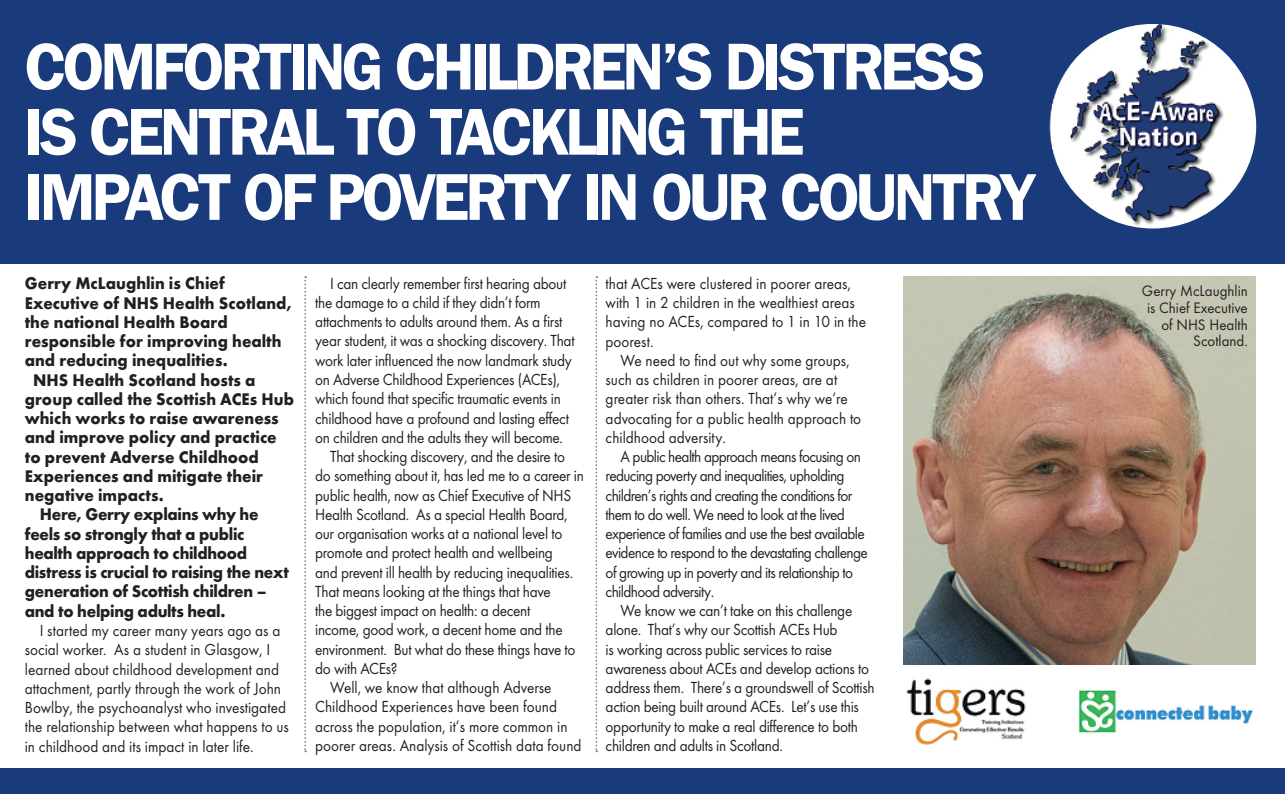
<style>
.page{position:relative;width:1285px;height:794px;background:#fff}
.page>*{position:absolute;margin:0;border:0;box-sizing:border-box;transform-origin:0 0}
.t1{font:600 66.5px/65.1px "ITC Franklin Gothic Std";letter-spacing:-.06em;color:#fff;scale:.95 1}
.t2{font:700 17.5px "Function";color:#231f20;scale:.95 1}
.t3{font:700 17.5px "Function";letter-spacing:-.02em;color:#231f20;scale:.95 1}
.t4{font:16.62px/19.2px "Function";letter-spacing:-.02em;color:#231f20;scale:.92 1}
.t5{font:16.62px/19.2px "Function";color:#231f20;scale:.92 1}
.t6{font:16.62px/19.2px "Function";letter-spacing:-.04em;color:#231f20;scale:.92 1}
.t7{font:15.75px/16.6px "Function";color:#231f20;text-align:right;scale:.95 1}
</style>
<div class="page">
<svg style="left:304px;top:276px;width:2px;height:476px"></svg>
<svg style="left:595px;top:276px;width:2px;height:476px"></svg>
<img style="left:903px;top:276px;width:352px;height:389px">
<div style="left:0;top:0;width:1285px;height:263px;background:#1a3b7b"></div>
<img style="left:1049px;top:24px;width:207px;height:204px;border-radius:50%">
<img style="left:906px;top:678px;width:120px;height:66px">
<img style="left:1078px;top:690px;width:175px;height:44px">
<div style="left:0;top:768px;width:1285px;height:26px;background:#1a3b7b"></div>
<h1 class="t1" style="left:25px;top:34px;width:1066px">COMFORTING CHILDREN’S DISTRESS<br>IS CENTRAL TO TACKLING THE<br>IMPACT OF POVERTY IN OUR COUNTRY</h1>
<p class="t2" style="left:25px;top:273px;width:212px">Gerry McLaughlin is Chief</p>
<p class="t2" style="left:25px;top:292px;width:283px">Executive of NHS Health Scotland,</p>
<p class="t2" style="left:25px;top:312px;width:215px">the national Health Board</p>
<p class="t2" style="left:25px;top:331px;width:272px">responsible for improving health</p>
<p class="t2" style="left:25px;top:350px;width:215px">and reducing inequalities.</p>
<p class="t2" style="left:33px;top:369px;width:236px">NHS Health Scotland hosts a</p>
<p class="t2" style="left:25px;top:389px;width:285px">group called the Scottish ACEs Hub</p>
<p class="t2" style="left:25px;top:408px;width:269px">which works to raise awareness</p>
<p class="t2" style="left:25px;top:427px;width:267px">and improve policy and practice</p>
<p class="t2" style="left:25px;top:446px;width:248px">to prevent Adverse Childhood</p>
<p class="t2" style="left:25px;top:466px;width:252px">Experiences and mitigate their</p>
<p class="t2" style="left:25px;top:485px;width:148px">negative impacts.</p>
<p class="t3" style="left:40px;top:504px;width:232px">Here, Gerry explains why he</p>
<p class="t2" style="left:25px;top:523px;width:233px">feels so strongly that a public</p>
<p class="t3" style="left:25px;top:543px;width:236px">health approach to childhood</p>
<p class="t3" style="left:25px;top:562px;width:279px">distress is crucial to raising the next</p>
<p class="t2" style="left:25px;top:581px;width:256px">generation of Scottish children –</p>
<p class="t3" style="left:25px;top:600px;width:213px">and to helping adults heal.</p>
<p class="t5" style="left:25px;top:621px;width:289px;text-indent:15px">I started my career many years ago as a social worker. As a student in Glasgow, I learned about childhood development and attachment, partly through the work of John Bowlby, the psychoanalyst who investigated the relationship between what happens to us in childhood and its impact in later life.</p>
<p class="t4" style="left:330px;top:274px;width:258px">I can clearly remember first hearing about</p>
<p class="t4" style="left:315px;top:293px;width:247px">the damage to a child if they didn’t form</p>
<p class="t4" style="left:315px;top:312px;width:270px">attachments to adults around them. As a first</p>
<p class="t4" style="left:315px;top:331px;width:284px">year student, it was a shocking discovery. That</p>
<p class="t4" style="left:315px;top:351px;width:280px">work later influenced the now landmark study</p>
<p class="t4" style="left:315px;top:370px;width:268px">on Adverse Childhood Experiences (ACEs),</p>
<p class="t4" style="left:315px;top:389px;width:268px">which found that specific traumatic events in</p>
<p class="t4" style="left:315px;top:408px;width:277px">childhood have a profound and lasting effect</p>
<p class="t4" style="left:315px;top:428px;width:271px">on children and the adults they will become.</p>
<p class="t4" style="left:330px;top:447px;width:257px">That shocking discovery, and the desire to</p>
<p class="t4" style="left:315px;top:466px;width:294px">do something about it, has led me to a career in</p>
<p class="t4" style="left:315px;top:485px;width:280px">public health, now as Chief Executive of NHS</p>
<p class="t4" style="left:315px;top:505px;width:276px">Health Scotland. As a special Health Board,</p>
<p class="t4" style="left:315px;top:524px;width:270px">our organisation works at a national level to</p>
<p class="t4" style="left:315px;top:543px;width:260px">promote and protect health and wellbeing</p>
<p class="t4" style="left:315px;top:562px;width:282px">and prevent ill health by reducing inequalities.</p>
<p class="t4" style="left:315px;top:582px;width:258px">That means looking at the things that have</p>
<p class="t4" style="left:315px;top:601px;width:235px">the biggest impact on health: a decent</p>
<p class="t4" style="left:315px;top:620px;width:270px">income, good work, a decent home and the</p>
<p class="t4" style="left:315px;top:639px;width:284px">environment. But what do these things have to</p>
<p class="t4" style="left:315px;top:659px;width:91px">do with ACEs?</p>
<p class="t5" style="left:330px;top:678px;width:242px">Well, we know that although Adverse</p>
<p class="t5" style="left:315px;top:697px;width:264px">Childhood Experiences have been found</p>
<p class="t5" style="left:315px;top:716px;width:276px">across the population, it’s more common in</p>
<p class="t5" style="left:315px;top:736px;width:291px">poorer areas. Analysis of Scottish data found</p>
<p class="t5" style="left:606px;top:274px;width:285px">that ACEs were clustered in poorer areas, with 1 in 2 children in the wealthiest areas having no ACEs, compared to 1 in 10 in the poorest.</p>
<p class="t5" style="left:606px;top:351px;width:279px;text-indent:15px">We need to find out why some groups, such as children in poorer areas, are at greater risk than others. That’s why we’re advocating for a public health approach to childhood adversity.</p>
<p class="t6" style="left:606px;top:447px;width:287px;text-indent:15px">A public health approach means focusing on reducing poverty and inequalities, upholding children’s rights and creating the conditions for them to do well. We need to look at the lived experience of families and use the best available evidence to respond to the devastating challenge of growing up in poverty and its relationship to childhood adversity.</p>
<p class="t4" style="left:606px;top:601px;width:294px;text-indent:15px">We know we can’t take on this challenge alone. That’s why our Scottish ACEs Hub<br>is working across public services to raise awareness about ACEs and develop actions to address them. There’s a groundswell of Scottish action being built around ACEs. Let’s use this opportunity to make a real difference to both children and adults in Scotland.</p>
<p class="t7" style="left:1142px;top:283px;width:113px">Gerry McLaughlin is Chief Executive of NHS Health<br>Scotland.</p>
</div>
